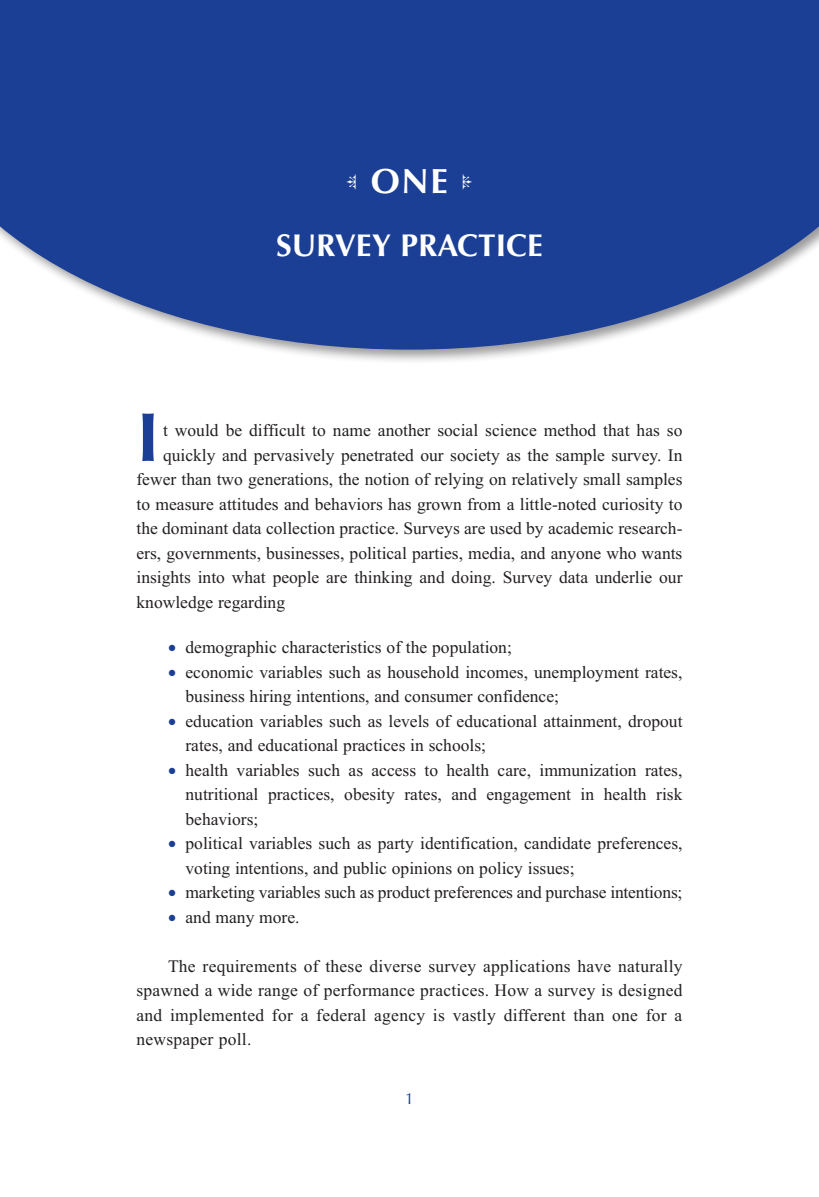
<style>
.page{position:relative;width:819px;height:1197px;background:#fff}
.page>*{position:absolute;margin:0;border:0;box-sizing:border-box;transform-origin:0 0}
.Opening_Paragraph{font:700 69.3px "Optima LT Std";color:#1b3f94}
.Chapter_Number{font:700 35px "Optima LT Std";color:#fff}
.Chapter_Title{font:700 31.5px "Optima LT Std";color:#fff}
.Exit_element_above{font:17.5px/24.5px "Times New Roman";color:#231f20}
.Opening_Paragraph-2{font:17.5px "Times New Roman";color:#231f20}
.Folio_no{font:15.75px "Optima LT Std";color:#1b3f94}
.s1{color:#1b3f94}
</style>
<div class="page">
<div style="left:0;top:0;width:819px;height:365px;background:#231f20;opacity:.45"></div>
<svg style="left:0;top:0;width:819px;height:350px;background:#31519d"></svg>
<svg style="left:347px;top:174px;width:18px;height:19px"></svg>
<p class="Chapter_Number" style="left:371px;top:160px;width:104px">ONE □</p>
<p class="Chapter_Title" style="left:276px;top:226px;width:268px">SURVEY PRACTICE</p>
<p class="Opening_Paragraph" style="left:136px;top:397px;width:25px">I</p>
<p class="Opening_Paragraph-2" style="left:163px;top:421px;width:521px">t would be difficult to name another social science method that has so</p>
<p class="Opening_Paragraph-2" style="left:163px;top:445px;width:521px">quickly and pervasively penetrated our society as the sample survey. In</p>
<p class="Opening_Paragraph-2" style="left:136px;top:470px;width:548px">fewer than two generations, the notion of relying on relatively small samples</p>
<p class="Opening_Paragraph-2" style="left:136px;top:494px;width:548px">to measure attitudes and behaviors has grown from a little-noted curiosity to</p>
<p class="Opening_Paragraph-2" style="left:136px;top:519px;width:548px">the dominant data collection practice. Surveys are used by academic research-</p>
<p class="Opening_Paragraph-2" style="left:136px;top:543px;width:547px">ers, governments, businesses, political parties, media, and anyone who wants</p>
<p class="Opening_Paragraph-2" style="left:136px;top:568px;width:548px">insights into what people are thinking and doing. Survey data underlie our</p>
<p class="Opening_Paragraph-2" style="left:136px;top:592px;width:150px">knowledge regarding</p>
<p class="Exit_element_above" style="left:168px;top:635px;width:345px"><span class="s1">•</span> demographic characteristics of the population;</p>
<p class="Exit_element_above" style="left:186px;top:660px;width:499px;text-indent:-18px"><span class="s1">•</span> economic variables such as household incomes, unemployment rates, business hiring intentions, and consumer confidence;</p>
<p class="Exit_element_above" style="left:186px;top:709px;width:499px;text-indent:-18px"><span class="s1">•</span> education variables such as levels of educational attainment, dropout rates, and educational practices in schools;</p>
<p class="Exit_element_above" style="left:186px;top:758px;width:499px;text-align:justify;text-indent:-18px"><span class="s1">•</span> health variables such as access to health care, immunization rates, nutritional practices, obesity rates, and engagement in health risk behaviors;</p>
<p class="Exit_element_above" style="left:186px;top:831px;width:499px;text-indent:-18px"><span class="s1">•</span> political variables such as party identification, candidate preferences, voting intentions, and public opinions on policy issues;</p>
<p class="Exit_element_above" style="left:168px;top:880px;width:516px"><span class="s1">•</span> marketing variables such as product preferences and purchase intentions;</p>
<p class="Exit_element_above" style="left:168px;top:905px;width:133px"><span class="s1">•</span> and many more.</p>
<p class="Exit_element_above" style="left:136px;top:954px;width:548px;text-align:justify;text-indent:32px">The requirements of these diverse survey applications have naturally spawned a wide range of performance practices. How a survey is designed and implemented for a federal agency is vastly different than one for a newspaper poll.</p>
<p class="Folio_no" style="left:405px;top:1089px;width:10px">1</p>
</div>
